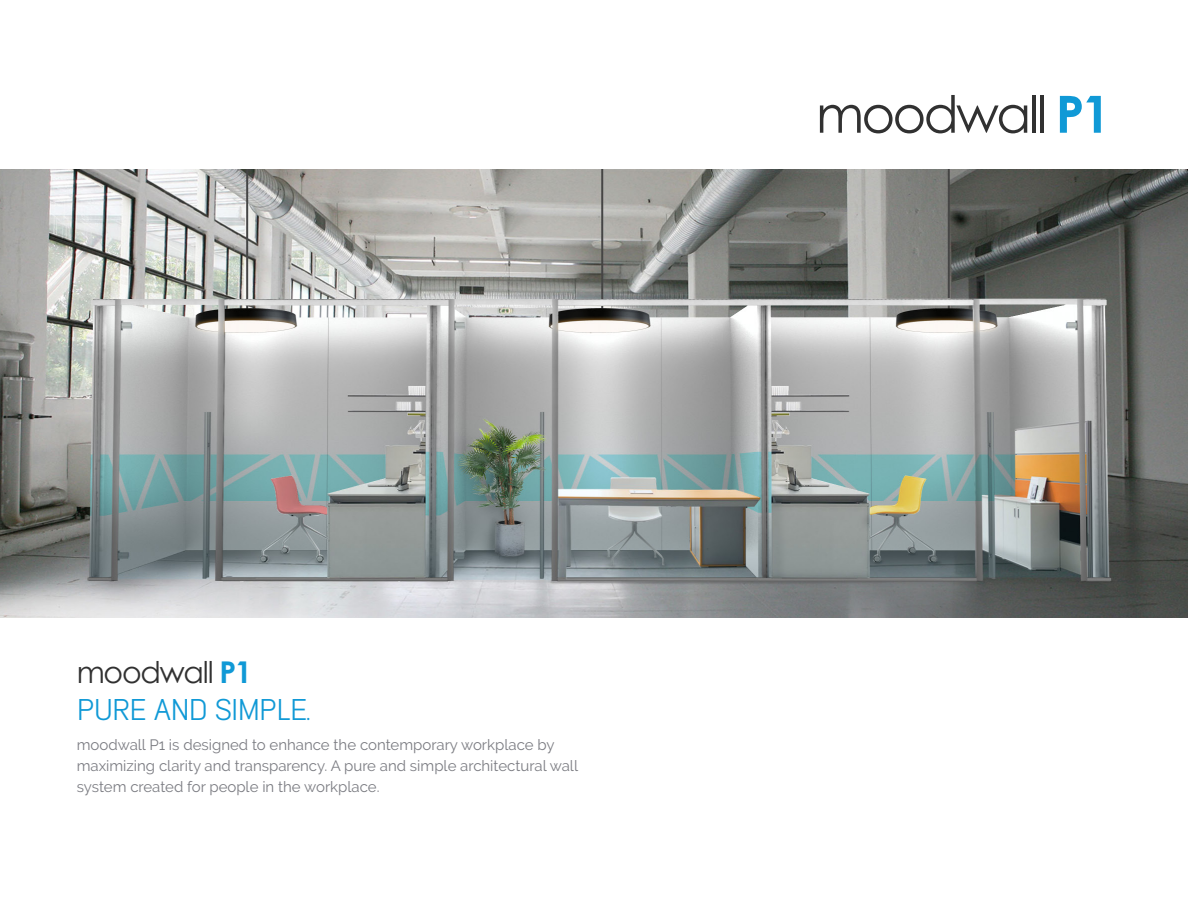
<style>
.page{position:relative;width:1188px;height:918px;background:#fff}
.page>*{position:absolute;margin:0;border:0;box-sizing:border-box;transform-origin:0 0}
.t1{font:51.3px "Century Gothic";letter-spacing:-.05em;color:#313131}
.L1{font:30px/37.5px "Lintel";letter-spacing:-.03em;color:#1099d6}
.BodyCopy{font:15px/21px "Raleway";color:#7b7c82}
.s1{font-family:"Century Gothic";color:#313131}
.s2{font-family:"Century Gothic";font-weight:700}
.s3{font-weight:700;color:#1099d6}
</style>
<div class="page">
<img style="left:0;top:170px;width:1188px;height:447px">
<p class="L1" style="left:77px;top:652px;width:235px"><span class="s1">moodwall</span> <span class="s2">P1<br></span>PURE AND SIMPLE.</p>
<p class="BodyCopy" style="left:77px;top:734px;width:503px">moodwall P1 is designed to enhance the contemporary workplace by maximizing clarity and transparency. A pure and simple architectural wall system created for people in the workplace.</p>
<p class="t1" style="left:816px;top:78px;width:296px">moodwall <span class="s3">P1</span></p>
</div>
